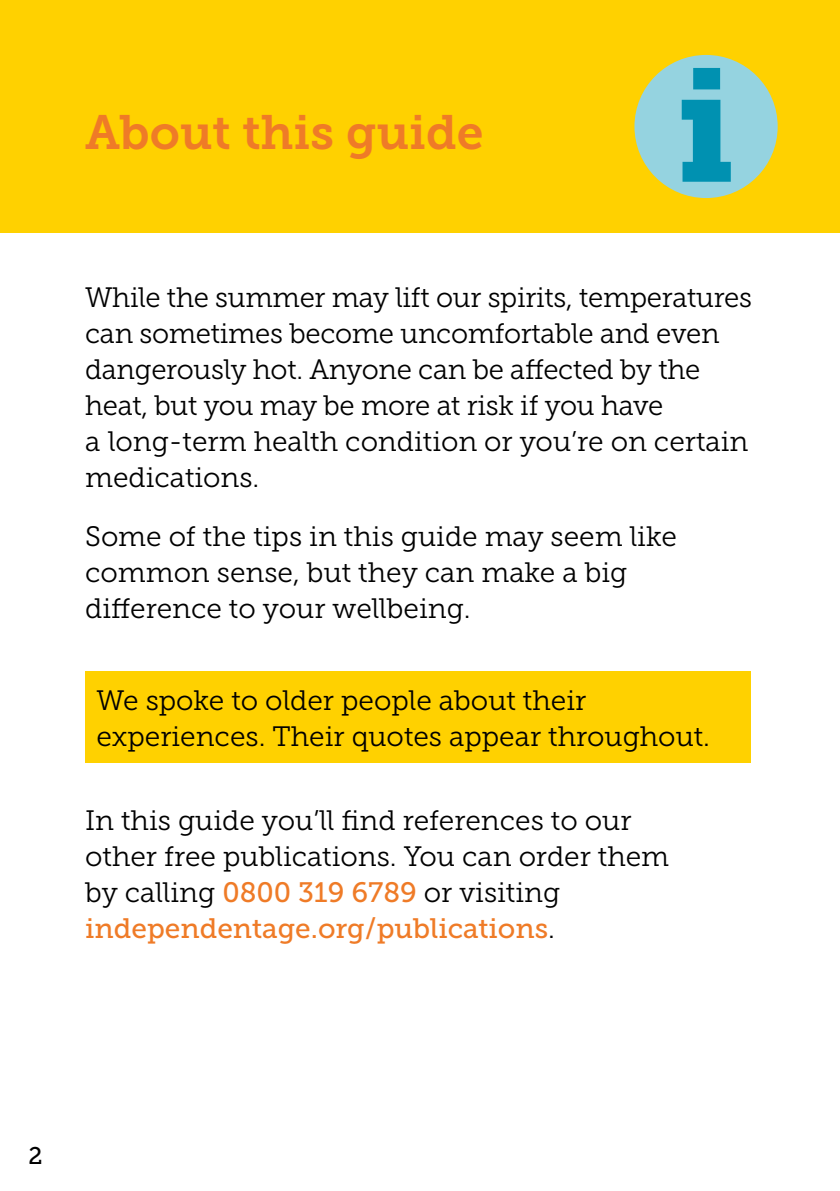
<style>
.page{position:relative;width:840px;height:1191px;background:#fff}
.page>*{position:absolute;margin:0;border:0;box-sizing:border-box;transform-origin:0 0}
.t1{font:48px "Museo Slab 700";color:#ef7b27}
.t2{font:28px/36px "Museo Slab 300";letter-spacing:-.005em;color:#000}
.t3{font:24px "Museo Slab 500";color:#000}
.s1{font-family:"Museo Slab 500";color:#ef7b27}
</style>
<div class="page">
<div style="left:0;top:0;width:839px;height:232px;background:#ffd100"></div>
<div style="left:85px;top:671px;width:665px;height:92px;background:#ffd100"></div>
<div style="left:634px;top:55px;width:143px;height:143px;background:#95d3e0;border-radius:50%"></div>
<svg style="left:681px;top:68px;width:49px;height:114px"></svg>
<h2 class="t1" style="left:85px;top:106px;width:400px">About this guide</h2>
<p class="t2" style="left:85px;top:280px;width:668px">While the summer may lift our spirits, temperatures can sometimes become uncomfortable and even dangerously hot. Anyone can be affected by the heat, but you may be more at risk if you have<br>a long-term health condition or you’re on certain medications.</p>
<p class="t2" style="left:85px;top:519px;width:593px">Some of the tips in this guide may seem like common sense, but they can make a big difference to your wellbeing.</p>
<p class="t2" style="left:96px;top:682px;width:614px">We spoke to older people about their experiences. Their quotes appear throughout.</p>
<p class="t2" style="left:85px;top:803px;width:585px">In this guide you’ll find references to our other free publications. You can order them by calling <span class="s1">0800 319 6789</span> or visiting <span class="s1">independentage.org/publications</span>.</p>
<p class="t3" style="left:28px;top:1142px;width:16px">2</p>
</div>
